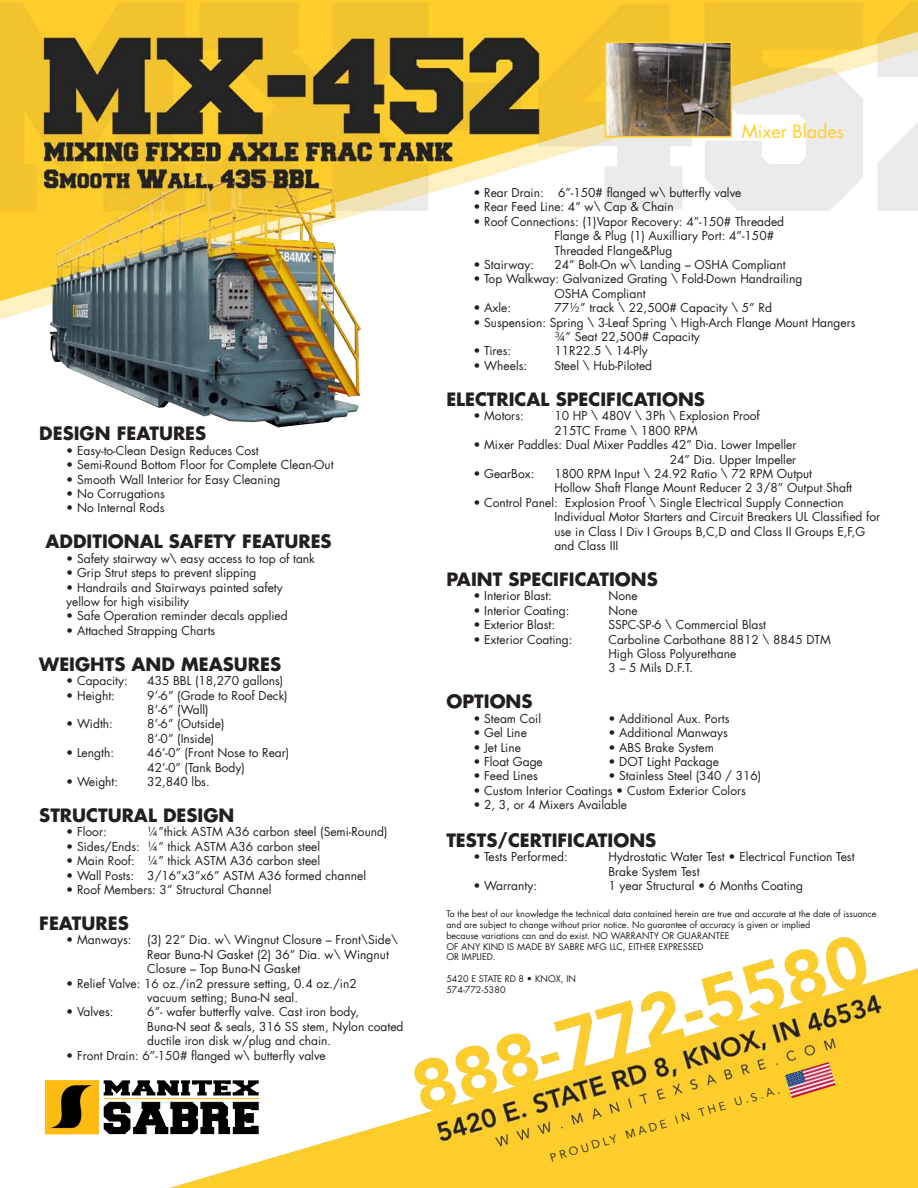
<style>
.page{position:relative;width:918px;height:1188px;background:#fff}
.page>*{position:absolute;margin:0;border:0;box-sizing:border-box;transform-origin:0 0}
.t1{font:700 18px "Futura LT";color:#231f20}
.t2{font:18px "Futura LT";color:#ffcd2c}
.t3{font:12px/14.4px "Futura LT";color:#231f20}
.t4{font:11.4px "Avenir LT";color:#242424}
.t5{font:9px/10.8px "Futura LT";color:#231f20}
</style>
<div class="page">
<img style="left:0;top:0;width:918px;height:1188px">
<img style="left:608px;top:44px;width:121px;height:91px">
<div style="left:605px;top:41px;width:127px;height:97px;border:2px solid #ffcd2c"></div>
<img style="left:785px;top:1062px;width:51px;height:36px">
<img style="left:37px;top:1072px;width:234px;height:76px">
<p class="t1" style="left:39px;top:422px;width:169px">DESIGN FEATURES</p>
<p class="t3" style="left:66px;top:443px;width:194px">• Easy-to-Clean Design Reduces Cost</p>
<p class="t3" style="left:66px;top:458px;width:269px">• Semi-Round Bottom Floor for Complete Clean-Out</p>
<p class="t3" style="left:66px;top:472px;width:216px">• Smooth Wall Interior for Easy Cleaning</p>
<p class="t3" style="left:66px;top:486px;width:100px">• No Corrugations</p>
<p class="t3" style="left:66px;top:501px;width:100px">• No Internal Rods</p>
<p class="t1" style="left:45px;top:530px;width:288px">ADDITIONAL SAFETY FEATURES</p>
<p class="t3" style="left:66px;top:551px;width:250px">• Safety stairway w\ easy access to top of tank</p>
<p class="t3" style="left:66px;top:566px;width:192px">• Grip Strut steps to prevent slipping</p>
<p class="t3" style="left:66px;top:580px;width:218px">• Handrails and Stairways painted safety yellow for high visibility</p>
<p class="t3" style="left:66px;top:609px;width:223px">• Safe Operation reminder decals applied</p>
<p class="t3" style="left:66px;top:623px;width:151px">• Attached Strapping Charts</p>
<p class="t1" style="left:39px;top:652px;width:243px">WEIGHTS AND MEASURES</p>
<p class="t3" style="left:66px;top:674px;width:63px">• Capacity:</p>
<p class="t3" style="left:147px;top:674px;width:138px">435 BBL (18,270 gallons)</p>
<p class="t3" style="left:66px;top:688px;width:50px">• Height:</p>
<p class="t3" style="left:147px;top:688px;width:142px">9’-6” (Grade to Roof Deck)</p>
<p class="t3" style="left:147px;top:702px;width:63px">8’-6” (Wall)</p>
<p class="t3" style="left:66px;top:717px;width:48px">• Width:</p>
<p class="t3" style="left:147px;top:717px;width:79px">8’-6” (Outside)</p>
<p class="t3" style="left:147px;top:731px;width:69px">8’-0” (Inside)</p>
<p class="t3" style="left:66px;top:746px;width:49px">• Length:</p>
<p class="t3" style="left:147px;top:746px;width:144px">46’-0” (Front Nose to Rear)</p>
<p class="t3" style="left:147px;top:760px;width:99px">42’-0” (Tank Body)</p>
<p class="t3" style="left:66px;top:774px;width:53px">• Weight:</p>
<p class="t3" style="left:147px;top:774px;width:64px">32,840 lbs.</p>
<p class="t1" style="left:39px;top:803px;width:197px">STRUCTURAL DESIGN</p>
<p class="t3" style="left:66px;top:825px;width:42px">• Floor:</p>
<p class="t3" style="left:147px;top:825px;width:242px">¼”thick ASTM A36 carbon steel (Semi-Round)</p>
<p class="t3" style="left:66px;top:839px;width:255px">• Sides/Ends: ¼” thick ASTM A36 carbon steel</p>
<p class="t3" style="left:66px;top:854px;width:255px">• Main Roof: ¼” thick ASTM A36 carbon steel</p>
<p class="t3" style="left:66px;top:868px;width:301px">• Wall Posts: 3/16”x3”x6” ASTM A36 formed channel</p>
<p class="t3" style="left:66px;top:882px;width:207px">• Roof Members: 3” Structural Channel</p>
<p class="t1" style="left:39px;top:911px;width:91px">FEATURES</p>
<p class="t3" style="left:66px;top:933px;width:67px">• Manways:</p>
<p class="t3" style="left:147px;top:933px;width:252px">(3) 22” Dia. w\ Wingnut Closure – Front\Side\<br>Rear Buna-N Gasket (2) 36” Dia. w\ Wingnut<br>Closure – Top Buna-N Gasket</p>
<p class="t3" style="left:147px;top:976px;width:211px;text-indent:-81px">• Relief Valve: 16 oz./in2 pressure setting, 0.4 oz./in2 vacuum setting; Buna-N seal.</p>
<p class="t3" style="left:66px;top:1005px;width:49px">• Valves:</p>
<p class="t3" style="left:147px;top:1005px;width:258px">6”- wafer butterfly valve. Cast iron body,<br>Buna-N seat &amp; seals, 316 SS stem, Nylon coated ductile iron disk w/plug and chain.</p>
<p class="t3" style="left:66px;top:1048px;width:261px">• Front Drain: 6”-150# flanged w\ butterfly valve</p>
<p class="t2" style="left:742px;top:120px;width:104px">Mixer Blades</p>
<p class="t3" style="left:473px;top:186px;width:270px">• Rear Drain: 6”-150# flanged w\ butterfly valve</p>
<p class="t3" style="left:473px;top:200px;width:202px">• Rear Feed Line: 4” w\ Cap &amp; Chain</p>
<p class="t3" style="left:554px;top:214px;width:231px;text-indent:-81px">• Roof Connections: (1)Vapor Recovery: 4”-150# Threaded<br>Flange &amp; Plug (1) Auxilliary Port: 4”-150#<br>Threaded Flange&amp;Plug</p>
<p class="t3" style="left:473px;top:258px;width:62px">• Stairway:</p>
<p class="t3" style="left:554px;top:258px;width:233px">24” Bolt-On w\ Landing – OSHA Compliant</p>
<p class="t3" style="left:473px;top:272px;width:330px">• Top Walkway: Galvanized Grating \ Fold-Down Handrailing</p>
<p class="t3" style="left:554px;top:286px;width:93px">OSHA Compliant</p>
<p class="t3" style="left:473px;top:301px;width:39px">• Axle:</p>
<p class="t3" style="left:554px;top:301px;width:219px">77½” track \ 22,500# Capacity \ 5” Rd</p>
<p class="t3" style="left:554px;top:315px;width:303px;text-indent:-81px">• Suspension: Spring \ 3-Leaf Spring \ High-Arch Flange Mount Hangers ¾” Seat 22,500# Capacity</p>
<p class="t3" style="left:473px;top:344px;width:39px">• Tires:</p>
<p class="t3" style="left:554px;top:344px;width:95px">11R22.5 \ 14-Ply</p>
<p class="t3" style="left:473px;top:358px;width:55px">• Wheels:</p>
<p class="t3" style="left:554px;top:358px;width:99px">Steel \ Hub-Piloted</p>
<p class="t1" style="left:446px;top:387px;width:260px">ELECTRICAL SPECIFICATIONS</p>
<p class="t3" style="left:473px;top:409px;width:52px">• Motors:</p>
<p class="t3" style="left:554px;top:409px;width:207px">10 HP \ 480V \ 3Ph \ Explosion Proof</p>
<p class="t3" style="left:554px;top:423px;width:145px">215TC Frame \ 1800 RPM</p>
<p class="t3" style="left:473px;top:438px;width:325px">• Mixer Paddles: Dual Mixer Paddles 42” Dia. Lower Impeller</p>
<p class="t3" style="left:670px;top:452px;width:128px">24” Dia. Upper Impeller</p>
<p class="t3" style="left:473px;top:466px;width:63px">• GearBox:</p>
<p class="t3" style="left:554px;top:466px;width:259px">1800 RPM Input \ 24.92 Ratio \ 72 RPM Output</p>
<p class="t3" style="left:554px;top:481px;width:299px">Hollow Shaft Flange Mount Reducer 2 3/8” Output Shaft</p>
<p class="t3" style="left:554px;top:495px;width:327px;text-indent:-81px">• Control Panel: Explosion Proof \ Single Electrical Supply Connection Individual Motor Starters and Circuit Breakers UL Classified for use in Class I Div I Groups B,C,D and Class II Groups E,F,G and Class III</p>
<p class="t1" style="left:446px;top:567px;width:213px">PAINT SPECIFICATIONS</p>
<p class="t3" style="left:473px;top:589px;width:80px">• Interior Blast:</p>
<p class="t3" style="left:608px;top:589px;width:31px">None</p>
<p class="t3" style="left:473px;top:603px;width:98px">• Interior Coating:</p>
<p class="t3" style="left:608px;top:603px;width:31px">None</p>
<p class="t3" style="left:473px;top:618px;width:83px">• Exterior Blast:</p>
<p class="t3" style="left:608px;top:618px;width:159px">SSPC-SP-6 \ Commercial Blast</p>
<p class="t3" style="left:473px;top:632px;width:101px">• Exterior Coating:</p>
<p class="t3" style="left:608px;top:632px;width:224px">Carboline Carbothane 8812 \ 8845 DTM</p>
<p class="t3" style="left:608px;top:646px;width:129px">High Gloss Polyurethane</p>
<p class="t3" style="left:608px;top:661px;width:86px">3 – 5 Mils D.F.T.</p>
<p class="t1" style="left:446px;top:690px;width:88px">OPTIONS</p>
<p class="t3" style="left:473px;top:711px;width:69px">• Steam Coil</p>
<p class="t3" style="left:608px;top:711px;width:123px">• Additional Aux. Ports</p>
<p class="t3" style="left:473px;top:726px;width:55px">• Gel Line</p>
<p class="t3" style="left:608px;top:726px;width:121px">• Additional Manways</p>
<p class="t3" style="left:473px;top:740px;width:49px">• Jet Line</p>
<p class="t3" style="left:608px;top:740px;width:107px">• ABS Brake System</p>
<p class="t3" style="left:473px;top:754px;width:71px">• Float Gage</p>
<p class="t3" style="left:608px;top:754px;width:112px">• DOT Light Package</p>
<p class="t3" style="left:473px;top:769px;width:66px">• Feed Lines</p>
<p class="t3" style="left:608px;top:769px;width:154px">• Stainless Steel (340 / 316)</p>
<p class="t3" style="left:473px;top:783px;width:274px">• Custom Interior Coatings • Custom Exterior Colors</p>
<p class="t3" style="left:473px;top:798px;width:155px">• 2, 3, or 4 Mixers Available</p>
<p class="t1" style="left:446px;top:828px;width:211px">TESTS/CERTIFICATIONS</p>
<p class="t3" style="left:473px;top:850px;width:96px">• Tests Performed:</p>
<p class="t3" style="left:608px;top:850px;width:248px">Hydrostatic Water Test • Electrical Function Test<br>Brake System Test</p>
<p class="t3" style="left:473px;top:879px;width:65px">• Warranty:</p>
<p class="t3" style="left:608px;top:879px;width:196px">1 year Structural • 6 Months Coating</p>
<p class="t5" style="left:446px;top:908px;width:432px">To the best of our knowledge the technical data contained herein are true and accurate at the date of issuance and are subject to change without prior notice. No guarantee of accuracy is given or implied<br>because variations can and do exist. NO WARRANTY OR GUARANTEE</p>
<p class="t5" style="left:446px;top:941px;width:259px">OF ANY KIND IS MADE BY SABRE MFG LLC, EITHER EXPRESSED</p>
<p class="t5" style="left:446px;top:952px;width:51px">OR IMPLIED.</p>
<p class="t5" style="left:446px;top:973px;width:131px">5420 E STATE RD 8 • KNOX, IN</p>
<p class="t5" style="left:446px;top:984px;width:61px">574-772-5380</p>
<p class="t4" style="left:549px;top:1152px;width:241px;rotate:-17deg">PROUDLY MADE IN THE U.S.A.</p>
</div>
